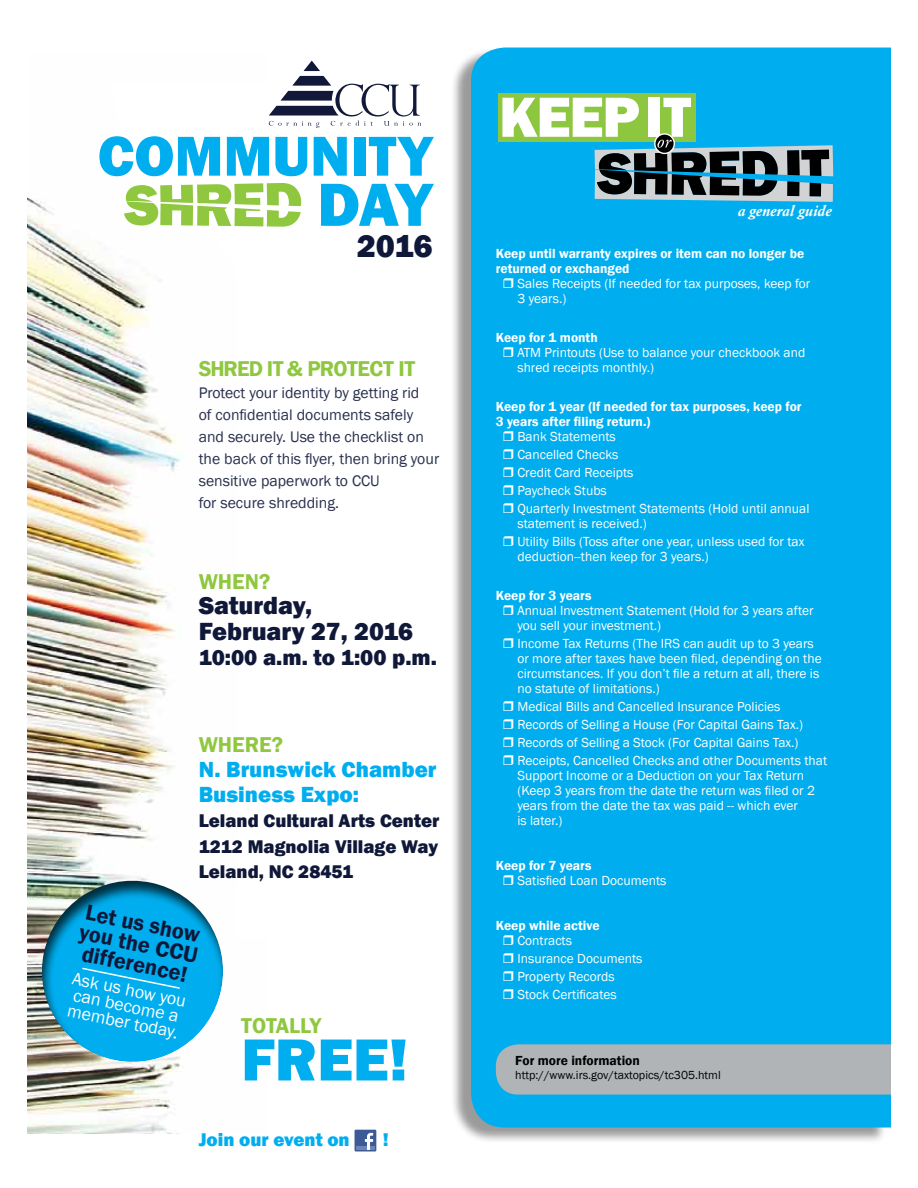
<style>
.page{position:relative;width:918px;height:1188px;background:#fff}
.page>*{position:absolute;margin:0;border:0;box-sizing:border-box;transform-origin:0 0}
.t1{font:800 63px "Franklin Gothic";color:#00aeef}
.t2{font:800 61.35px "Franklin Gothic";color:#00aeef}
.t3{font:800 58.2px "Franklin Gothic";color:#00aeef}
.t4{font:800 32.85px "Franklin Gothic";color:#101839}
.t5{font:800 25.5px/25.2px "Franklin Gothic";color:#101839}
.t6{font:800 22.5px/25.2px "Franklin Gothic";color:#00aeef}
.t7{font:600 22.5px/20.5px "Franklin Gothic";color:#101839;text-align:justify}
.t8{font:800 22.5px "Franklin Gothic";color:#101839}
.t9{font:600 22.05px "Franklin Gothic";letter-spacing:-.02em;color:#8fc73e}
.t10{font:600 22.05px "Franklin Gothic";color:#8fc73e}
.t11{font:800 18.9px/25.2px "Franklin Gothic";color:#101839;text-align:justify}
.t12{font:800 18.9px "Franklin Gothic";color:#00aeef}
.t13{font:18px/16px "Franklin Gothic";color:#fff}
.t14{font:15.75px/22px "Franklin Gothic";color:#282f4d}
.t15{font:italic 700 15.6px "Calisto";color:#fff}
.t16{font:13.5px/18px "Franklin Gothic";color:#fff}
.t17{font:600 13.5px/15px "Franklin Gothic";color:#fff}
.t18{font:600 13.5px "Franklin Gothic";color:#000}
.t19{font:12px "Franklin Gothic";color:#000}
</style>
<div class="page">
<img style="left:27px;top:197px;width:151px;height:937px">
<div style="left:450px;top:47px;width:436px;height:1097px;background:#000;opacity:.4"></div>
<div style="left:471px;top:48px;width:420px;height:1080px;background:#00aeef"></div>
<svg style="left:108px;top:122px;width:314px;height:742px"></svg>
<svg style="left:269px;top:61px;width:152px;height:67px"></svg>
<svg style="left:124px;top:183px;width:177px;height:44px"></svg>
<div style="left:355px;top:1130px;width:21px;height:21px;background:#3c5a98"></div>
<hr style="left:356px;top:1147px;width:19px;height:3px;background:#6d85b3">
<svg style="left:365px;top:1133px;width:8px;height:17px"></svg>
<img style="left:27px;top:864px;width:151px;height:215px">
<img style="left:34px;top:873px;width:189px;height:197px">
<svg style="left:498px;top:93px;width:198px;height:49px"></svg>
<svg style="left:502px;top:98px;width:331px;height:104px;background:#52a1ae"></svg>
<div style="left:496px;top:1044px;width:395px;height:51px;background:#b1b4b6"></div>
<svg style="left:504px;top:278px;width:9px;height:10px"></svg>
<svg style="left:504px;top:347px;width:9px;height:10px"></svg>
<svg style="left:504px;top:431px;width:9px;height:10px"></svg>
<svg style="left:504px;top:449px;width:9px;height:10px"></svg>
<svg style="left:504px;top:467px;width:9px;height:10px"></svg>
<svg style="left:504px;top:485px;width:9px;height:10px"></svg>
<svg style="left:504px;top:503px;width:9px;height:10px"></svg>
<svg style="left:504px;top:536px;width:9px;height:10px"></svg>
<svg style="left:504px;top:605px;width:9px;height:10px"></svg>
<svg style="left:504px;top:638px;width:9px;height:10px"></svg>
<svg style="left:504px;top:701px;width:9px;height:10px"></svg>
<svg style="left:504px;top:719px;width:9px;height:10px"></svg>
<svg style="left:504px;top:737px;width:9px;height:10px"></svg>
<svg style="left:504px;top:755px;width:9px;height:10px"></svg>
<svg style="left:504px;top:875px;width:9px;height:10px"></svg>
<svg style="left:504px;top:935px;width:9px;height:10px"></svg>
<svg style="left:504px;top:953px;width:9px;height:10px"></svg>
<svg style="left:504px;top:971px;width:9px;height:10px"></svg>
<svg style="left:504px;top:989px;width:9px;height:10px"></svg>
<h3 class="t3" style="left:98px;top:118px;width:336px">COMMUNITY</h3>
<h1 class="t1" style="left:317px;top:164px;width:117px">DAY</h1>
<h3 class="t4" style="left:357px;top:224px;width:77px">2016</h3>
<h3 class="t9" style="left:199px;top:355px;width:218px">SHRED IT &amp; PROTECT IT</h3>
<p class="t14" style="left:199px;top:382px;width:242px">Protect your identity by getting rid<br>of confidential documents safely and securely. Use the checklist on the back of this flyer, then bring your sensitive paperwork to CCU<br>for secure shredding.</p>
<h3 class="t9" style="left:199px;top:568px;width:73px">WHEN?</h3>
<h3 class="t5" style="left:199px;top:593px;width:216px">Saturday,<br>February 27, 2016</h3>
<h3 class="t8" style="left:199px;top:643px;width:240px">10:00 a.m. to 1:00 p.m.</h3>
<h3 class="t9" style="left:199px;top:731px;width:86px">WHERE?</h3>
<h3 class="t6" style="left:199px;top:757px;width:239px">N. Brunswick Chamber<br>Business Expo:</h3>
<h3 class="t11" style="left:199px;top:808px;width:242px">Leland Cultural Arts Center 1212 Magnolia Village Way Leland, NC 28451</h3>
<h3 class="t7" style="left:85px;top:902px;width:122px;rotate:11deg">Let us show you the CCU difference!</h3>
<h3 class="t13" style="left:74px;top:971px;width:117px;rotate:11deg">Ask us how you can become a member today.</h3>
<h3 class="t10" style="left:241px;top:1012px;width:82px">TOTALLY</h3>
<h2 class="t2" style="left:241px;top:1020px;width:168px">FREE!</h2>
<h3 class="t12" style="left:199px;top:1128px;width:153px">Join our event on</h3>
<h3 class="t12" style="left:383px;top:1128px;width:7px">!</h3>
<p class="t15" style="left:738px;top:201px;width:95px">a general guide</p>
<p class="t17" style="left:496px;top:246px;width:310px">Keep until warranty expires or item can no longer be returned or exchanged</p>
<p class="t16" style="left:517px;top:277px;width:294px;line-height:15px">Sales Receipts (If needed for tax purposes, keep for<br>3 years.)</p>
<p class="t17" style="left:496px;top:330px;width:103px">Keep for 1 month</p>
<p class="t16" style="left:517px;top:346px;width:289px;line-height:15px">ATM Printouts (Use to balance your checkbook and shred receipts monthly.)</p>
<p class="t17" style="left:496px;top:399px;width:307px">Keep for 1 year (If needed for tax purposes, keep for<br>3 years after filing return.)</p>
<p class="t16" style="left:517px;top:428px;width:294px">Bank Statements<br>Cancelled Checks<br>Credit Card Receipts<br>Paycheck Stubs<br>Quarterly Investment Statements (Hold until annual</p>
<p class="t16" style="left:517px;top:515px;width:289px">statement is received.)<br>Utility Bills (Toss after one year, unless used for tax</p>
<p class="t16" style="left:517px;top:548px;width:193px">deduction--then keep for 3 years.)</p>
<p class="t17" style="left:496px;top:588px;width:97px">Keep for 3 years</p>
<p class="t16" style="left:517px;top:603px;width:298px;line-height:15px">Annual Investment Statement (Hold for 3 years after you sell your investment.)</p>
<p class="t16" style="left:517px;top:636px;width:306px;line-height:15px">Income Tax Returns (The IRS can audit up to 3 years or more after taxes have been filed, depending on the circumstances. If you don’t file a return at all, there is no statute of limitations.)</p>
<p class="t16" style="left:517px;top:698px;width:311px">Medical Bills and Cancelled Insurance Policies Records of Selling a House (For Capital Gains Tax.)<br>Records of Selling a Stock (For Capital Gains Tax.)<br>Receipts, Cancelled Checks and other Documents that</p>
<p class="t16" style="left:517px;top:768px;width:299px;line-height:15px">Support Income or a Deduction on your Tax Return (Keep 3 years from the date the return was filed or 2 years from the date the tax was paid -- which ever<br>is later.)</p>
<p class="t17" style="left:496px;top:858px;width:97px">Keep for 7 years</p>
<p class="t16" style="left:517px;top:872px;width:151px">Satisfied Loan Documents</p>
<p class="t17" style="left:496px;top:918px;width:105px">Keep while active</p>
<p class="t16" style="left:517px;top:932px;width:127px">Contracts<br>Insurance Documents<br>Property Records<br>Stock Certificates</p>
<p class="t18" style="left:515px;top:1053px;width:126px">For more information</p>
<p class="t19" style="left:515px;top:1067px;width:207px">http://www.irs.gov/taxtopics/tc305.html</p>
</div>
